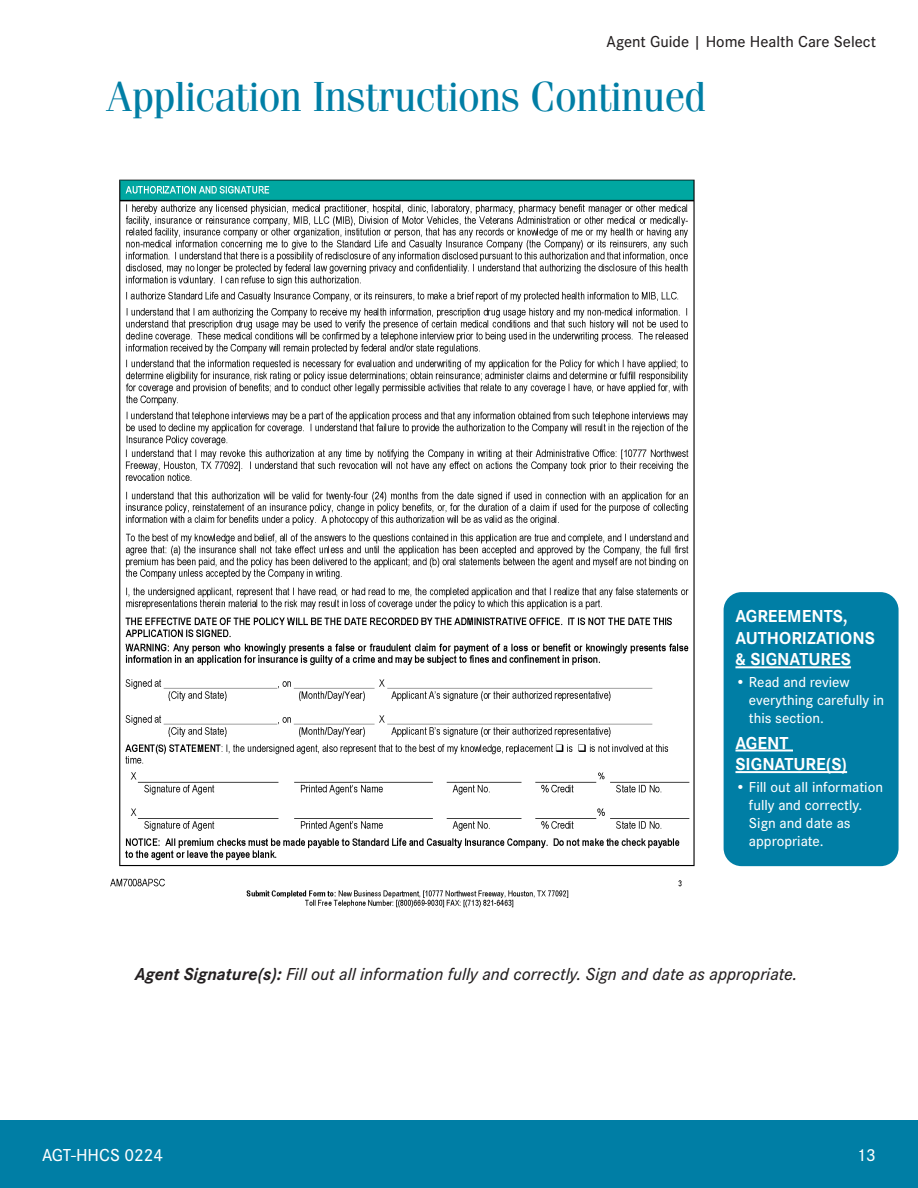
<style>
.page{position:relative;width:918px;height:1188px;background:#fff}
.page>*{position:absolute;margin:0;border:0;box-sizing:border-box;transform-origin:0 0}
.Agent_Guide_Titles{font:42px "Fenice Pro ITC";letter-spacing:-.02em;color:#007ea5}
.t1{font:italic 500 18px "Corporate S Pro";color:#231f20}
.t2{font:700 18px/21.6px "Corporate S Pro";color:#fff}
.t3{font:500 18px "Corporate S Pro";color:#fff}
.t4{font:500 16.5px "Corporate S Pro";color:#231f20}
.t5{font:500 15px/18px "Corporate S Pro";color:#fff}
.s1{font-weight:700}
</style>
<div class="page">
<div style="left:0;top:1120px;width:918px;height:68px;background:#007ea5"></div>
<img style="left:110px;top:179px;width:614px;height:729px">
<div style="left:724px;top:592px;width:175px;height:274px;background:#007ea5;border-radius:18px"></div>
<hr style="left:735px;top:666px;width:116px;height:2px;background:#fff">
<hr style="left:735px;top:750px;width:58px;height:2px;background:#fff">
<hr style="left:735px;top:771px;width:112px;height:2px;background:#fff">
<p class="t4" style="left:606px;top:29px;width:271px">Agent Guide | Home Health Care Select</p>
<p class="Agent_Guide_Titles" style="left:107px;top:71px;width:601px">Application Instructions Continued</p>
<p class="t2" style="left:735px;top:604px;width:141px">AGREEMENTS,<br>AUTHORIZATIONS &amp; SIGNATURES</p>
<p class="t5" style="left:749px;top:672px;width:137px;text-indent:-14px">• Read and review everything carefully in this section.</p>
<p class="t2" style="left:735px;top:730px;width:113px">AGENT<br>SIGNATURE(S)</p>
<p class="t5" style="left:749px;top:777px;width:136px;text-indent:-14px">• Fill out all information fully and correctly.<br>Sign and date as appropriate.</p>
<p class="t1" style="left:135px;top:960px;width:664px"><span class="s1">Agent Signature(s):</span> Fill out all information fully and correctly. Sign and date as appropriate.</p>
<p class="t3" style="left:42px;top:1141px;width:123px">AGT-HHCS 0224</p>
<p class="t3" style="left:857px;top:1141px;width:21px">13</p>
</div>
